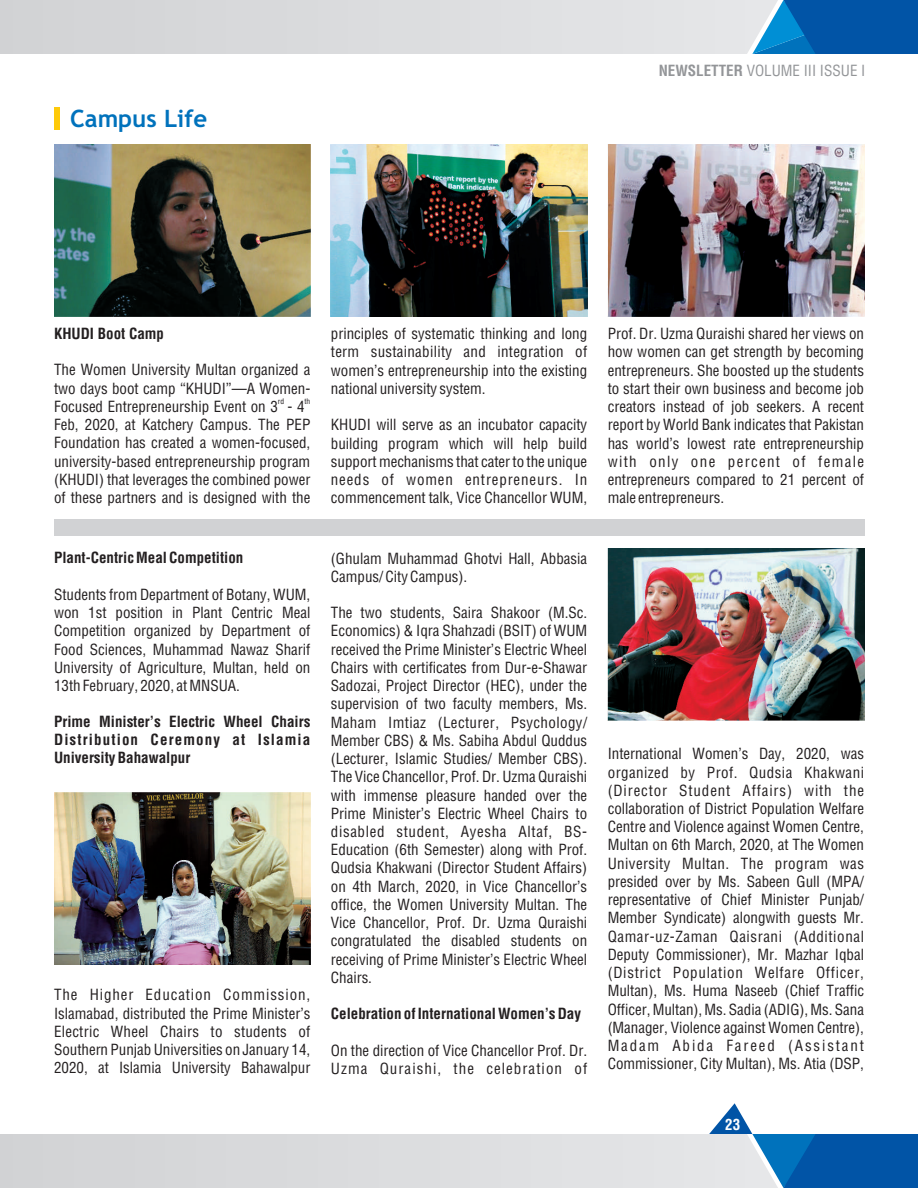
<style>
.page{position:relative;width:918px;height:1188px;background:#fff}
.page>*{position:absolute;margin:0;border:0;box-sizing:border-box;transform-origin:0 0}
.t1{font:700 24px "Trebuchet MS";color:#0072bc}
.t2{font:15px/18.3px "Switzerland Condensed Plain";color:#231f20;text-align:justify}
.t3{font:700 15px/18px "Switzerland Condensed";color:#231f20;text-align:justify}
.t4{font:15px "Switzerland Condensed Plain";color:#939598}
.t5{font:700 15px "Switzerland Condensed";color:#fff}
.t6{font:7.5px "Switzerland Condensed Plain";color:#231f20}
.s1{font-family:"Switzerland Condensed";font-weight:700}
</style>
<div class="page">
<div style="left:54px;top:107px;width:5px;height:23px;background:#feca0a"></div>
<img style="left:54px;top:144px;width:256px;height:172px">
<img style="left:331px;top:144px;width:256px;height:172px">
<img style="left:608px;top:144px;width:256px;height:172px">
<div style="left:54px;top:519px;width:810px;height:16px;background:#d1d2d4"></div>
<img style="left:54px;top:793px;width:256px;height:172px">
<img style="left:608px;top:549px;width:256px;height:172px">
<svg style="left:0;top:0;width:918px;height:54px;background:#b8c8d6"></svg>
<svg style="left:0;top:1103px;width:918px;height:85px"></svg>
<h1 class="t1" style="left:70px;top:109px;width:138px">Campus Life</h1>
<p class="t4" style="left:659px;top:65px;width:208px"><span class="s1">NEWSLETTER</span> VOLUME III ISSUE I</p>
<p class="t3" style="left:54px;top:326px;width:112px">KHUDI Boot Camp</p>
<p class="t2" style="left:54px;top:362px;width:258px">The Women University Multan organized a two days boot camp “KHUDI”—A Women-</p>
<p class="t6" style="left:278px;top:399px;width:8px">rd</p>
<p class="t6" style="left:305px;top:399px;width:7px">th</p>
<p class="t2" style="left:54px;top:398px;width:258px;text-align:left">Focused Entrepreneurship Event on 3 - 4<br>Feb, 2020, at Katchery Campus. The PEP Foundation has created a women-focused, university-based entrepreneurship program (KHUDI) that leverages the combined power of these partners and is designed with the</p>
<p class="t3" style="left:54px;top:551px;width:191px">Plant-Centric Meal Competition</p>
<p class="t2" style="left:54px;top:586px;width:258px">Students from Department of Botany, WUM, won 1st position in Plant Centric Meal Competition organized by Department of Food Sciences, Muhammad Nawaz Sharif University of Agriculture, Multan, held on 13th February, 2020, at MNSUA.</p>
<p class="t3" style="left:54px;top:715px;width:258px">Prime Minister's Electric Wheel Chairs Distribution Ceremony at Islamia University Bahawalpur</p>
<p class="t2" style="left:54px;top:987px;width:258px">The Higher Education Commission, Islamabad, distributed the Prime Minister's Electric Wheel Chairs to students of Southern Punjab Universities on January 14, 2020, at Islamia University Bahawalpur</p>
<p class="t2" style="left:331px;top:326px;width:258px">principles of systematic thinking and long term sustainability and integration of women's entrepreneurship into the existing national university system.</p>
<p class="t2" style="left:331px;top:417px;width:258px">KHUDI will serve as an incubator capacity building program which will help build support mechanisms that cater to the unique needs of women entrepreneurs. In commencement talk, Vice Chancellor WUM,</p>
<p class="t2" style="left:331px;top:550px;width:258px">(Ghulam Muhammad Ghotvi Hall, Abbasia<br>Campus/ City Campus).</p>
<p class="t2" style="left:331px;top:605px;width:258px">The two students, Saira Shakoor (M.Sc.<br>Economics) &amp; Iqra Shahzadi (BSIT) of WUM received the Prime Minister's Electric Wheel Chairs with certificates from Dur-e-Shawar Sadozai, Project Director (HEC), under the supervision of two faculty members, Ms.<br>Maham Imtiaz (Lecturer, Psychology/ Member CBS) &amp; Ms. Sabiha Abdul Quddus (Lecturer, Islamic Studies/ Member CBS).<br>The Vice Chancellor, Prof. Dr. Uzma Quraishi with immense pleasure handed over the Prime Minister's Electric Wheel Chairs to disabled student, Ayesha Altaf, BS-Education (6th Semester) along with Prof.<br>Qudsia Khakwani (Director Student Affairs) on 4th March, 2020, in Vice Chancellor's office, the Women University Multan. The Vice Chancellor, Prof. Dr. Uzma Quraishi congratulated the disabled students on receiving of Prime Minister's Electric Wheel Chairs.</p>
<p class="t3" style="left:331px;top:1006px;width:252px">Celebration of International Women's Day</p>
<p class="t2" style="left:331px;top:1042px;width:258px">On the direction of Vice Chancellor Prof. Dr.<br>Uzma Quraishi, the celebration of</p>
<p class="t2" style="left:608px;top:326px;width:258px">Prof. Dr. Uzma Quraishi shared her views on how women can get strength by becoming entrepreneurs. She boosted up the students to start their own business and become job creators instead of job seekers. A recent report by World Bank indicates that Pakistan has world's lowest rate entrepreneurship with only one percent of female entrepreneurs compared to 21 percent of male entrepreneurs.</p>
<p class="t2" style="left:608px;top:746px;width:258px">International Women's Day, 2020, was organized by Prof. Qudsia Khakwani (Director Student Affairs) with the collaboration of District Population Welfare Centre and Violence against Women Centre, Multan on 6th March, 2020, at The Women University Multan. The program was presided over by Ms. Sabeen Gull (MPA/ representative of Chief Minister Punjab/ Member Syndicate) alongwith guests Mr.<br>Qamar-uz-Zaman Qaisrani (Additional Deputy Commissioner), Mr. Mazhar Iqbal (District Population Welfare Officer, Multan), Ms. Huma Naseeb (Chief Traffic Officer, Multan), Ms. Sadia (ADIG), Ms. Sana (Manager, Violence against Women Centre), Madam Abida Fareed (Assistant Commissioner, City Multan), Ms. Atia (DSP,</p>
<p class="t5" style="left:725px;top:1115px;width:16px">23</p>
</div>
